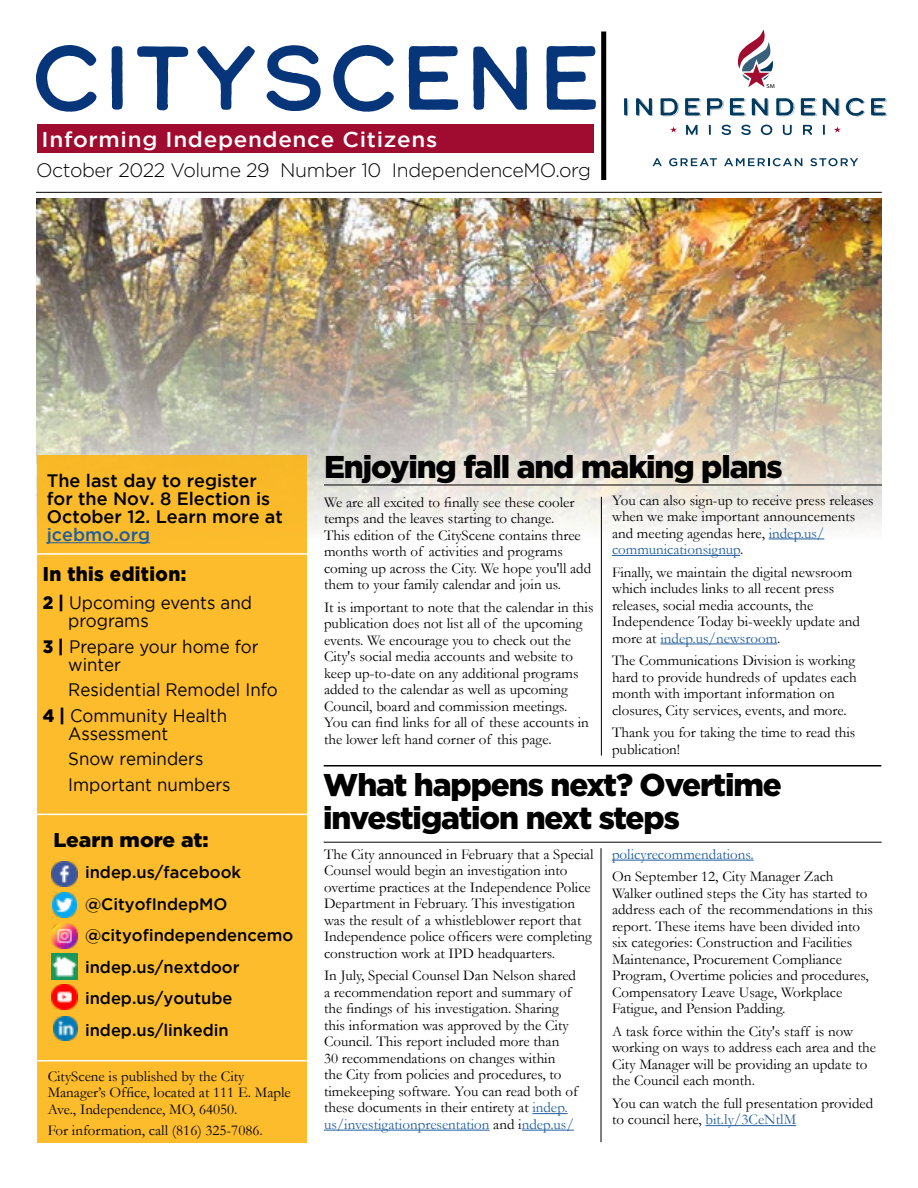
<style>
.page{position:relative;width:918px;height:1188px;background:#fff}
.page>*{position:absolute;margin:0;border:0;box-sizing:border-box;transform-origin:0 0}
.t1{font:900 31.5px/33px "Gotham";letter-spacing:-.035em;color:#000}
.t2{font:500 21.3px "Gotham";letter-spacing:.03em;color:#fff;scale:1.05 1}
.t3{font:900 19.95px "Gotham";letter-spacing:.02em;color:#000;scale:.95 1}
.t4{font:900 19.95px "Gotham";color:#000;scale:1.05 1}
.t5{font:300 19.5px "Gotham";letter-spacing:-.02em;color:#000}
.t6{font:18px/25.5px "Gotham";color:#000;scale:.94 1}
.t7{font:500 18px/18px "Gotham";color:#000}
.t8{font:500 18px "Gotham";color:#215e9e}
.t9{font:500 16.5px/31.5px "Gotham";color:#000}
.t10{font:15px/16.5px "Garamond";color:#000}
.t11{font:15px "Garamond";color:#215e9e}
.t12{font:5.7px "Myriad Pro";color:#000;scale:1.1 1}
.s1{font-weight:900}
.s2{color:#215e9e}
</style>
<div class="page">
<img style="left:36px;top:198px;width:845px;height:342px">
<div style="left:37px;top:455px;width:270px;height:687px;background:#fcbc2c"></div>
<hr style="left:37px;top:814px;width:278px;height:1px;background:#fff">
<hr style="left:37px;top:1060px;width:270px;height:1px;background:#fff">
<svg style="left:834px;top:127px;width:7px;height:6px"></svg>
<svg style="left:670px;top:127px;width:7px;height:6px"></svg>
<svg style="left:624px;top:98px;width:4px;height:18px"></svg>
<svg style="left:636px;top:98px;width:17px;height:18px"></svg>
<svg style="left:661px;top:98px;width:18px;height:18px"></svg>
<svg style="left:685px;top:98px;width:16px;height:18px"></svg>
<svg style="left:707px;top:98px;width:17px;height:18px"></svg>
<svg style="left:730px;top:98px;width:16px;height:18px"></svg>
<svg style="left:752px;top:98px;width:17px;height:18px"></svg>
<svg style="left:776px;top:98px;width:19px;height:18px"></svg>
<svg style="left:801px;top:98px;width:16px;height:18px"></svg>
<svg style="left:823px;top:98px;width:17px;height:18px"></svg>
<svg style="left:846px;top:98px;width:19px;height:18px"></svg>
<svg style="left:871px;top:98px;width:16px;height:18px"></svg>
<svg style="left:686px;top:125px;width:12px;height:10px"></svg>
<svg style="left:709px;top:125px;width:2px;height:10px"></svg>
<svg style="left:722px;top:125px;width:9px;height:10px"></svg>
<svg style="left:741px;top:125px;width:10px;height:10px"></svg>
<svg style="left:761px;top:125px;width:11px;height:10px"></svg>
<svg style="left:783px;top:125px;width:9px;height:10px"></svg>
<svg style="left:803px;top:125px;width:9px;height:10px"></svg>
<svg style="left:823px;top:125px;width:2px;height:10px"></svg>
<svg style="left:653px;top:158px;width:9px;height:8px"></svg>
<svg style="left:669px;top:158px;width:48px;height:8px"></svg>
<svg style="left:724px;top:158px;width:78px;height:8px"></svg>
<svg style="left:810px;top:158px;width:48px;height:8px"></svg>
<svg style="left:737px;top:30px;width:36px;height:57px"></svg>
<img style="left:52px;top:954px;width:25px;height:25px">
<img style="left:52px;top:923px;width:25px;height:25px">
<img style="left:52px;top:892px;width:25px;height:25px">
<img style="left:52px;top:861px;width:25px;height:26px">
<img style="left:52px;top:985px;width:25px;height:25px">
<div style="left:37px;top:124px;width:557px;height:29px;background:#a00c30"></div>
<svg style="left:36px;top:45px;width:560px;height:67px"></svg>
<hr style="left:36px;top:192px;width:846px;height:1px;background:#000">
<hr style="left:601px;top:497px;width:1px;height:259px;background:#000">
<hr style="left:324px;top:485px;width:558px;height:1px;background:#000">
<div style="left:601px;top:32px;width:5px;height:148px;background:#000"></div>
<hr style="left:769px;top:539px;width:55px;height:1px;background:#215e9e">
<hr style="left:612px;top:555px;width:128px;height:1px;background:#215e9e">
<hr style="left:660px;top:644px;width:117px;height:1px;background:#215e9e">
<hr style="left:47px;top:542px;width:103px;height:1px;background:#215e9e">
<hr style="left:36px;top:553px;width:278px;height:2px;background:#fff">
<img style="left:54px;top:1017px;width:24px;height:24px">
<hr style="left:324px;top:765px;width:557px;height:1px;background:#000">
<hr style="left:324px;top:842px;width:558px;height:1px;background:#000">
<hr style="left:532px;top:1113px;width:36px;height:1px;background:#215e9e">
<hr style="left:324px;top:1130px;width:166px;height:1px;background:#215e9e">
<hr style="left:522px;top:1130px;width:52px;height:1px;background:#215e9e">
<hr style="left:612px;top:860px;width:142px;height:1px;background:#215e9e">
<hr style="left:706px;top:1125px;width:90px;height:1px;background:#215e9e">
<hr style="left:601px;top:848px;width:1px;height:294px;background:#000">
<h2 class="t2" style="left:42px;top:127px;width:378px">Informing Independence Citizens</h2>
<h3 class="t5" style="left:36px;top:160px;width:556px">October 2022 Volume 29 Number 10 IndependenceMO.org</h3>
<p class="t12" style="left:767px;top:83px;width:9px">SM</p>
<p class="t7" style="left:47px;top:471px;width:238px">The last day to register for the Nov. 8 Election is<br>October 12. Learn more at</p>
<p class="t8" style="left:47px;top:524px;width:105px">jcebmo.org</p>
<h3 class="t3" style="left:43px;top:562px;width:153px">In this edition:</h3>
<p class="t6" style="left:68px;top:593px;width:197px;line-height:18px;text-indent:-25px"><span class="s1">2 |</span> Upcoming events and programs</p>
<p class="t6" style="left:68px;top:637px;width:204px;line-height:18px;text-indent:-25px"><span class="s1">3 |</span> Prepare your home for winter</p>
<p class="t6" style="left:43px;top:677px;width:251px;text-indent:25px">Residential Remodel Info<br><span class="s1">4 |</span> Community Health</p>
<p class="t6" style="left:68px;top:720px;width:174px">Assessment<br>Snow reminders<br>Important numbers</p>
<h3 class="t4" style="left:54px;top:828px;width:149px">Learn more at:</h3>
<p class="t9" style="left:85px;top:856px;width:210px">indep.us/facebook @CityofIndepMO @cityofindependencemo indep.us/nextdoor indep.us/youtube indep.us/linkedin</p>
<p class="t10" style="left:48px;top:1067px;width:245px">CityScene is published by the City<br>Manager’s Office, located at 111 E. Maple<br>Ave., Independence, MO, 64050.</p>
<p class="t10" style="left:48px;top:1121px;width:217px">For information, call (816) 325-7086.</p>
<h1 class="t1" style="left:324px;top:449px;width:460px">Enjoying fall and making plans</h1>
<p class="t10" style="left:324px;top:493px;width:269px">We are all excited to finally see these cooler temps and the leaves starting to change.<br>This edition of the CityScene contains three months worth of activities and programs coming up across the City. We hope you'll add them to your family calendar and join us.</p>
<p class="t10" style="left:324px;top:598px;width:271px">It is important to note that the calendar in this publication does not list all of the upcoming events. We encourage you to check out the City's social media accounts and website to keep up-to-date on any additional programs added to the calendar as well as upcoming Council, board and commission meetings.<br>You can find links for all of these accounts in the lower left hand corner of this page.</p>
<p class="t10" style="left:612px;top:491px;width:263px">You can also sign-up to receive press releases when we make important announcements and meeting agendas here, <span class="s2">indep.us/ communicationsignup</span>.</p>
<p class="t10" style="left:612px;top:563px;width:250px">Finally, we maintain the digital newsroom which includes links to all recent press releases, social media accounts, the Independence Today bi-weekly update and more at <span class="s2">indep.us/newsroom</span>.</p>
<p class="t10" style="left:612px;top:652px;width:246px">The Communications Division is working hard to provide hundreds of updates each month with important information on closures, City services, events, and more.</p>
<p class="t10" style="left:612px;top:724px;width:245px">Thank you for taking the time to read this publication!</p>
<h1 class="t1" style="left:323px;top:768px;width:460px">What happens next? Overtime investigation next steps</h1>
<p class="t10" style="left:324px;top:846px;width:271px">The City announced in February that a Special Counsel would begin an investigation into overtime practices at the Independence Police Department in February. This investigation was the result of a whistleblower report that Independence police officers were completing construction work at IPD headquarters.</p>
<p class="t10" style="left:324px;top:967px;width:256px">In July, Special Counsel Dan Nelson shared a recommendation report and summary of the findings of his investigation. Sharing this information was approved by the City Council. This report included more than<br>30 recommendations on changes within<br>the City from policies and procedures, to timekeeping software. You can read both of these documents in their entirety at <span class="s2">indep. us/investigationpresentation</span> and i<span class="s2">ndep.us/</span></p>
<p class="t11" style="left:612px;top:844px;width:143px">policyrecommendations.</p>
<p class="t10" style="left:612px;top:868px;width:262px">On September 12, City Manager Zach Walker outlined steps the City has started to address each of the recommendations in this report. These items have been divided into six categories: Construction and Facilities Maintenance, Procurement Compliance Program, Overtime policies and procedures, Compensatory Leave Usage, Workplace Fatigue, and Pension Padding.</p>
<p class="t10" style="left:612px;top:1023px;width:266px">A task force within the City's staff is now working on ways to address each area and the City Manager will be providing an update to the Council each month.</p>
<p class="t10" style="left:612px;top:1095px;width:263px">You can watch the full presentation provided to council here, <span class="s2">bit.ly/3CeNtlM</span></p>
</div>
